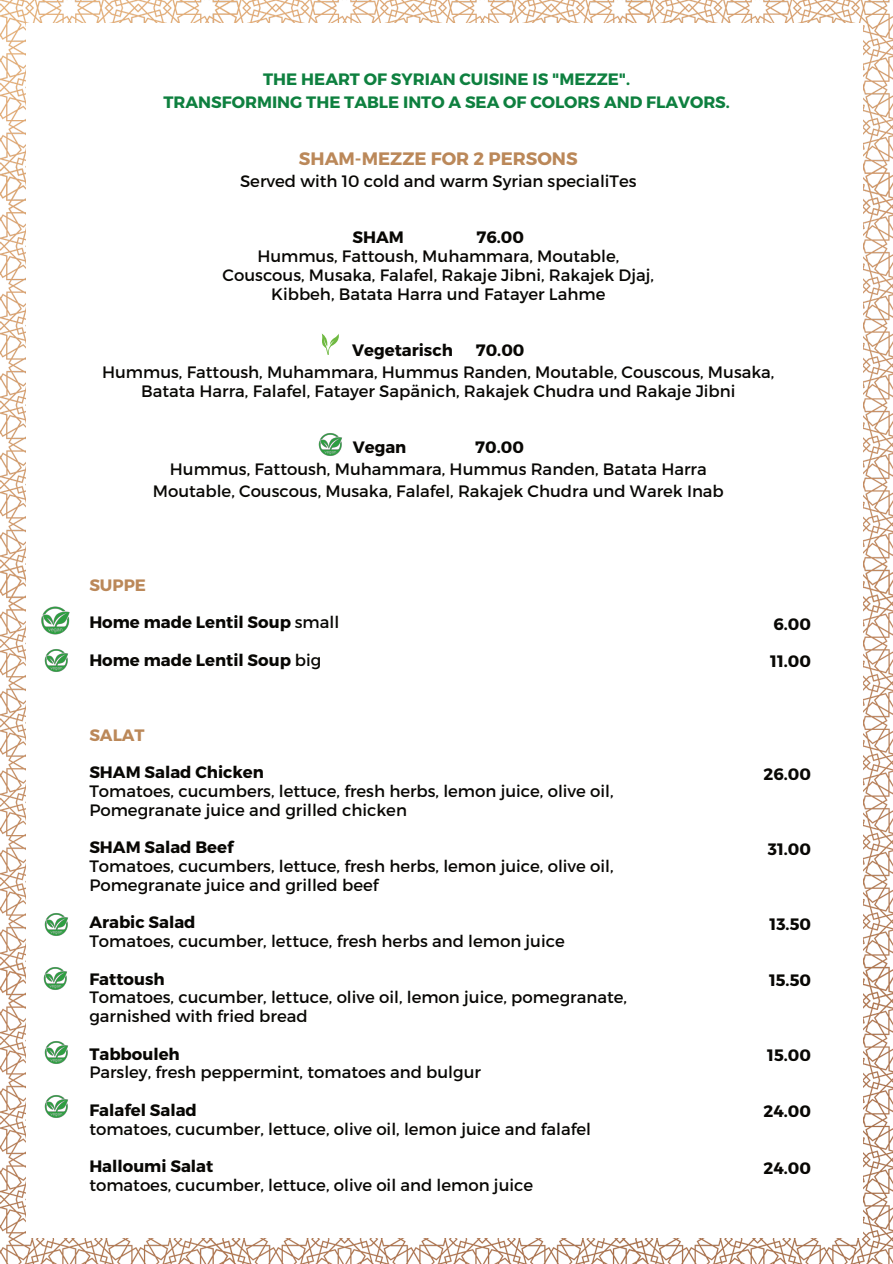
<style>
.page{position:relative;width:893px;height:1264px;background:#fff}
.page>*{position:absolute;margin:0;border:0;box-sizing:border-box;transform-origin:0 0}
.t1{font:700 18px "Montserrat";color:#bb8859}
.t2{font:16.5px/18.8px "Montserrat";color:#080704;text-align:center}
.t3{font:700 16.5px "Montserrat";color:#080704}
.t4{font:700 16.5px/22.5px "Montserrat";color:#0e803f;text-align:center}
.t5{font:700 16.5px "Montserrat";color:#bb8859}
.s1{font-weight:400}
</style>
<div class="page">
<img style="left:0;top:0;width:892px;height:1263px">
<div style="left:27px;top:23px;width:836px;height:1215px;background:#fff"></div>
<svg style="left:321px;top:333px;width:18px;height:22px"></svg>
<img style="left:318px;top:433px;width:24px;height:23px">
<img style="left:41px;top:606px;width:29px;height:66px">
<img style="left:44px;top:913px;width:24px;height:23px">
<img style="left:43px;top:967px;width:24px;height:23px">
<img style="left:44px;top:1041px;width:24px;height:23px">
<img style="left:44px;top:1095px;width:24px;height:23px">
<p class="t4" style="left:163px;top:68px;width:568px">THE HEART OF SYRIAN CUISINE IS "MEZZE".<br>TRANSFORMING THE TABLE INTO A SEA OF COLORS AND FLAVORS.</p>
<p class="t1" style="left:299px;top:147px;width:280px">SHAM-MEZZE FOR 2 PERSONS</p>
<p class="t2" style="left:240px;top:172px;width:398px">Served with 10 cold and warm Syrian specialiTes</p>
<p class="t3" style="left:352px;top:227px;width:53px">SHAM</p>
<p class="t3" style="left:476px;top:227px;width:49px">76.00</p>
<p class="t2" style="left:222px;top:247px;width:433px">Hummus, Fattoush, Muhammara, Moutable,<br>Couscous, Musaka, Falafel, Rakaje Jibni, Rakajek Djaj,<br>Kibbeh, Batata Harra und Fatayer Lahme</p>
<p class="t3" style="left:352px;top:340px;width:102px">Vegetarisch</p>
<p class="t3" style="left:476px;top:340px;width:50px">70.00</p>
<p class="t2" style="left:102px;top:362px;width:673px">Hummus, Fattoush, Muhammara, Hummus Randen, Moutable, Couscous, Musaka,<br>Batata Harra, Falafel, Fatayer Sapänich, Rakajek Chudra und Rakaje Jibni</p>
<p class="t3" style="left:352px;top:437px;width:55px">Vegan</p>
<p class="t3" style="left:475px;top:437px;width:50px">70.00</p>
<p class="t2" style="left:153px;top:458px;width:572px;line-height:22px">Hummus, Fattoush, Muhammara, Hummus Randen, Batata Harra<br>Moutable, Couscous, Musaka, Falafel, Rakajek Chudra und Warek Inab</p>
<p class="t5" style="left:89px;top:574px;width:58px">SUPPE</p>
<p class="t3" style="left:89px;top:612px;width:251px">Home made Lentil Soup <span class="s1">small</span></p>
<p class="t3" style="left:89px;top:649px;width:233px">Home made Lentil Soup <span class="s1">big</span></p>
<p class="t5" style="left:89px;top:724px;width:57px">SALAT</p>
<p class="t3" style="left:89px;top:762px;width:176px">SHAM Salad Chicken</p>
<p class="t2" style="left:89px;top:781px;width:526px;text-align:left">Tomatoes, cucumbers, lettuce, fresh herbs, lemon juice, olive oil,<br>Pomegranate juice and grilled chicken</p>
<p class="t3" style="left:89px;top:837px;width:146px">SHAM Salad Beef</p>
<p class="t2" style="left:89px;top:856px;width:526px;text-align:left">Tomatoes, cucumbers, lettuce, fresh herbs, lemon juice, olive oil,<br>Pomegranate juice and grilled beef</p>
<p class="t3" style="left:89px;top:912px;width:108px">Arabic Salad</p>
<p class="t2" style="left:89px;top:931px;width:477px">Tomatoes, cucumber, lettuce, fresh herbs and lemon juice</p>
<p class="t3" style="left:89px;top:968px;width:77px">Fattoush</p>
<p class="t2" style="left:89px;top:988px;width:539px;text-align:left">Tomatoes, cucumber, lettuce, olive oil, lemon juice, pomegranate, garnished with fried bread</p>
<p class="t3" style="left:89px;top:1043px;width:92px">Tabbouleh</p>
<p class="t2" style="left:89px;top:1063px;width:393px">Parsley, fresh peppermint, tomatoes and bulgur</p>
<p class="t3" style="left:89px;top:1099px;width:109px">Falafel Salad</p>
<p class="t2" style="left:89px;top:1119px;width:503px">tomatoes, cucumber, lettuce, olive oil, lemon juice and falafel</p>
<p class="t3" style="left:89px;top:1156px;width:125px">Halloumi Salat</p>
<p class="t2" style="left:89px;top:1175px;width:445px">tomatoes, cucumber, lettuce, olive oil and lemon juice</p>
<p class="t3" style="left:773px;top:613px;width:39px">6.00</p>
<p class="t3" style="left:770px;top:651px;width:42px">11.00</p>
<p class="t3" style="left:763px;top:763px;width:49px">26.00</p>
<p class="t3" style="left:767px;top:838px;width:45px">31.00</p>
<p class="t3" style="left:769px;top:913px;width:43px">13.50</p>
<p class="t3" style="left:769px;top:969px;width:44px">15.50</p>
<p class="t3" style="left:767px;top:1044px;width:45px">15.00</p>
<p class="t3" style="left:763px;top:1101px;width:49px">24.00</p>
<p class="t3" style="left:763px;top:1157px;width:49px">24.00</p>
</div>
